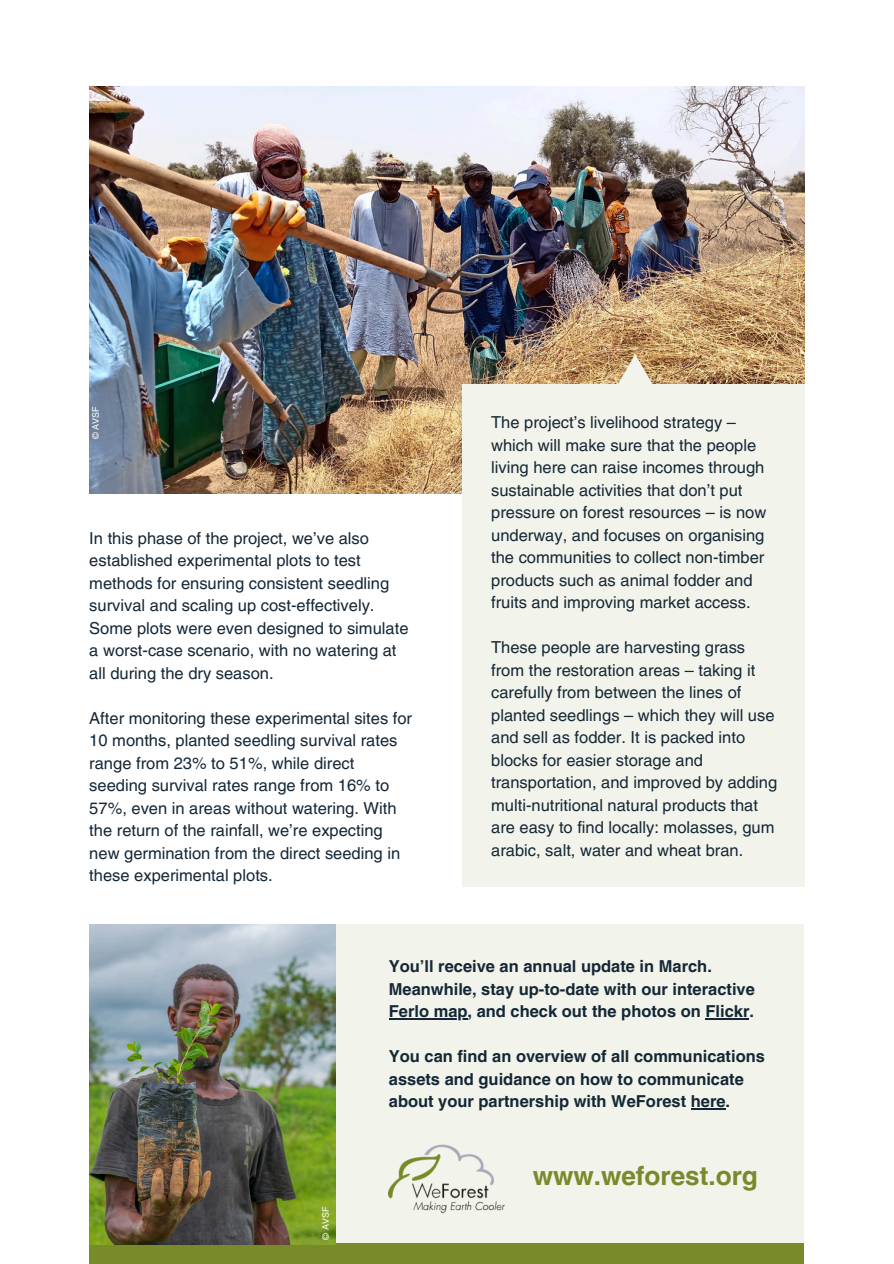
<style>
.page{position:relative;width:894px;height:1264px;background:#fff}
.page>*{position:absolute;margin:0;border:0;box-sizing:border-box;transform-origin:0 0}
.t1{font:700 26.1px "Helvetica LT Pro";color:#788a2b}
.t2{font:16.5px/22.5px "Helvetica LT Pro";color:#142736}
.t3{font:700 16.5px/22.5px "Helvetica LT Pro";color:#142736}
.t4{font:9px "Helvetica LT Pro";color:#fff}
</style>
<div class="page">
<img style="left:89px;top:87px;width:715px;height:406px">
<div style="left:90px;top:924px;width:713px;height:319px;background:#f2f3ea"></div>
<div style="left:89px;top:1243px;width:715px;height:20px;background:#788b2b"></div>
<img style="left:389px;top:1144px;width:115px;height:70px">
<hr style="left:389px;top:1018px;width:78px;height:1px;background:#142736">
<hr style="left:705px;top:1018px;width:44px;height:1px;background:#142736">
<hr style="left:690px;top:1108px;width:35px;height:1px;background:#142736">
<img style="left:89px;top:924px;width:247px;height:320px">
<div style="left:461px;top:384px;width:343px;height:503px;background:#f2f3ea"></div>
<svg style="left:615px;top:354px;width:39px;height:30px"></svg>
<p class="t4" style="left:92px;top:439px;width:34px;rotate:-90deg">© AVSF</p>
<h1 class="t2" style="left:491px;top:412px;width:276px">The project’s livelihood strategy – which will make sure that the people living here can raise incomes through sustainable activities that don’t put pressure on forest resources – is now underway, and focuses on organising the communities to collect non-timber products such as animal fodder and fruits and improving market access.</h1>
<p class="t2" style="left:491px;top:637px;width:287px">These people are harvesting grass from the restoration areas – taking it carefully from between the lines of planted seedlings – which they will use and sell as fodder. It is packed into blocks for easier storage and transportation, and improved by adding multi-nutritional natural products that are easy to find locally: molasses, gum arabic, salt, water and wheat bran.</p>
<h3 class="t2" style="left:89px;top:528px;width:320px">In this phase of the project, we’ve also established experimental plots to test methods for ensuring consistent seedling survival and scaling up cost-effectively.<br>Some plots were even designed to simulate a worst-case scenario, with no watering at all during the dry season.</h3>
<h3 class="t2" style="left:89px;top:708px;width:324px">After monitoring these experimental sites for 10 months, planted seedling survival rates range from 23% to 51%, while direct seeding survival rates range from 16% to 57%, even in areas without watering. With the return of the rainfall, we’re expecting new germination from the direct seeding in these experimental plots.</h3>
<h3 class="t3" style="left:389px;top:956px;width:367px">You’ll receive an annual update in March.<br>Meanwhile, stay up-to-date with our interactive</h3>
<h3 class="t3" style="left:389px;top:1001px;width:366px">Ferlo map, and check out the photos on Flickr.</h3>
<h3 class="t3" style="left:389px;top:1046px;width:377px">You can find an overview of all communications assets and guidance on how to communicate</h3>
<p class="t3" style="left:389px;top:1091px;width:343px">about your partnership with WeForest here.</p>
<h2 class="t4" style="left:322px;top:1239px;width:34px;rotate:-90deg">© AVSF</h2>
<h2 class="t1" style="left:532px;top:1166px;width:226px">www.weforest.org</h2>
</div>
